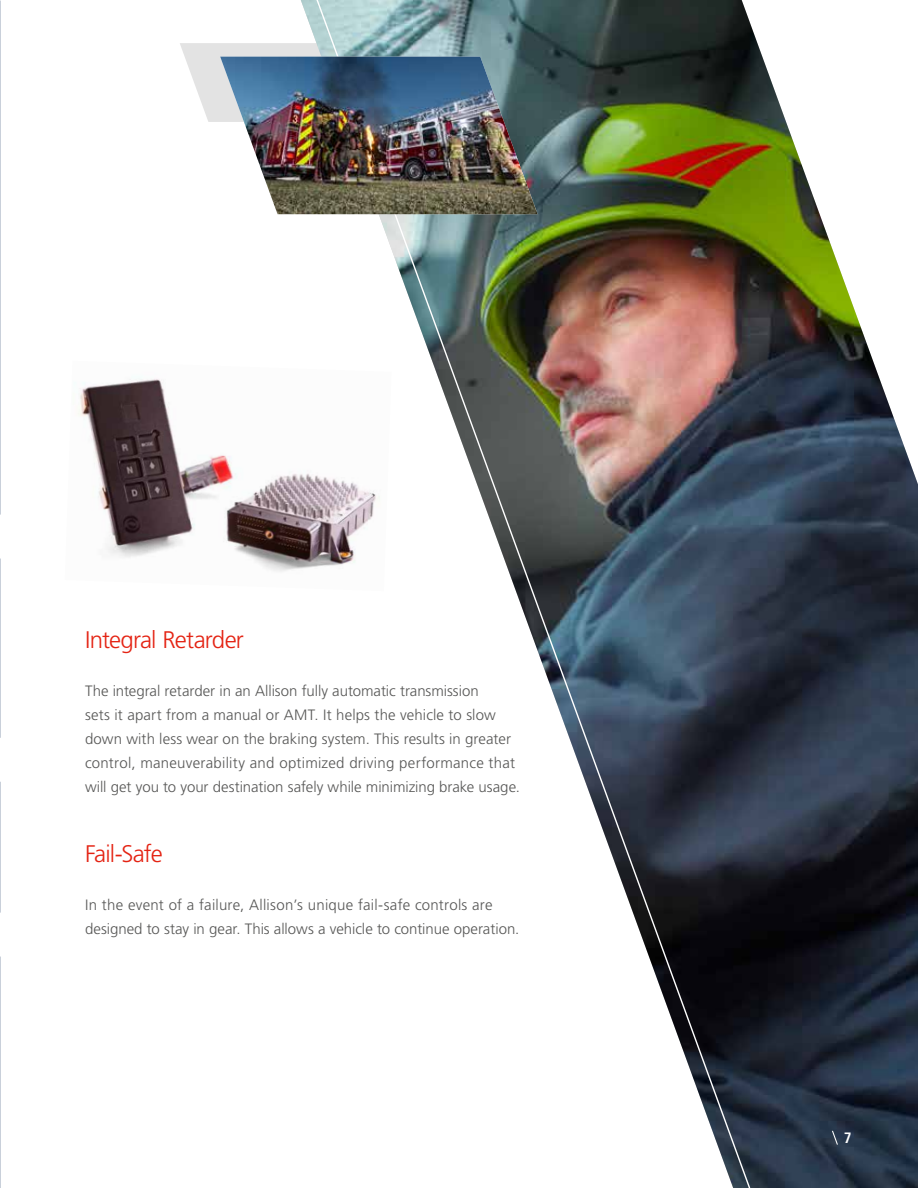
<style>
.page{position:relative;width:918px;height:1188px;background:#fff}
.page>*{position:absolute;margin:0;border:0;box-sizing:border-box;transform-origin:0 0}
.t1{font:300 24px "Frutiger LT Pro";letter-spacing:-.035em;color:#e42313}
.t2{font:300 15px/24px "Frutiger LT Pro";letter-spacing:.005em;color:#575756}
.t3{font:700 condensed 15px "Frutiger LT Pro";color:#fff}
</style>
<div class="page">
<hr style="left:0;top:0;width:1px;height:1188px;background:#25426d">
<svg style="left:180px;top:43px;width:106px;height:79px"></svg>
<svg style="left:0;top:515px;width:1px;height:44px"></svg>
<svg style="left:0;top:738px;width:1px;height:44px"></svg>
<svg style="left:0;top:913px;width:1px;height:44px"></svg>
<img style="left:286px;top:0;width:632px;height:1188px">
<img style="left:220px;top:57px;width:318px;height:157px">
<img style="left:78px;top:361px;width:313px;height:230px">
<h1 class="t1" style="left:85px;top:626px;width:160px">Integral Retarder</h1>
<p class="t2" style="left:85px;top:679px;width:437px">The integral retarder in an Allison fully automatic transmission<br>sets it apart from a manual or AMT. It helps the vehicle to slow down with less wear on the braking system. This results in greater control, maneuverability and optimized driving performance that will get you to your destination safely while minimizing brake usage.</p>
<h1 class="t1" style="left:85px;top:840px;width:79px">Fail-Safe</h1>
<p class="t2" style="left:85px;top:893px;width:436px">In the event of a failure, Allison’s unique fail-safe controls are designed to stay in gear. This allows a vehicle to continue operation.</p>
<p class="t3" style="left:844px;top:1129px;width:9px">7</p>
</div>
